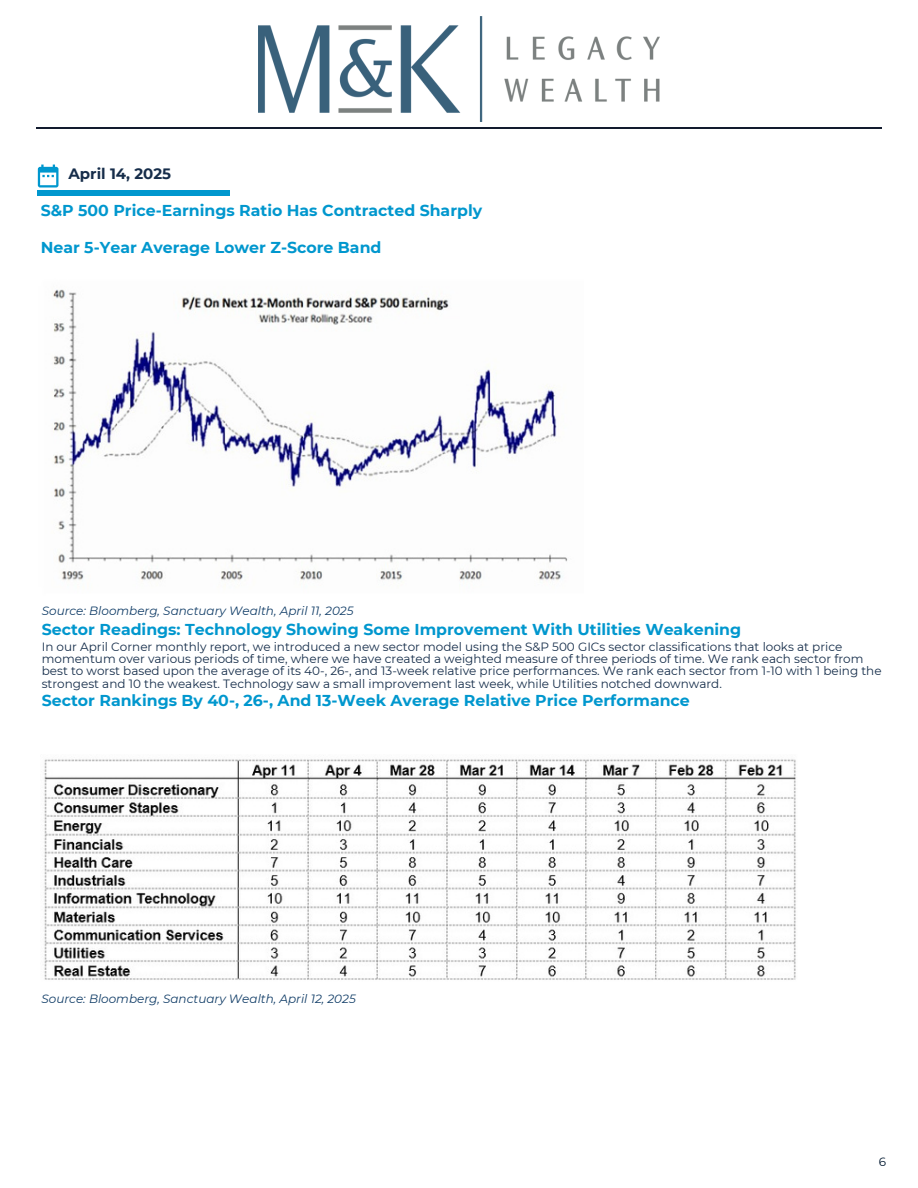
<style>
.page{position:relative;width:918px;height:1188px;background:#fff}
.page>*{position:absolute;margin:0;border:0;box-sizing:border-box;transform-origin:0 0}
.t1{font:700 15.75px "Montserrat";color:#0097ce}
.t2{font:700 15px "Montserrat";color:#162d4a}
.t3{font:12px/12.3px "Montserrat";color:#152d4a}
.t4{font:italic 12px "Montserrat";color:#123e68}
.t5{font:12px "Montserrat";color:#00182f}
</style>
<div class="page">
<svg style="left:38px;top:165px;width:21px;height:23px"></svg>
<hr style="left:38px;top:191px;width:192px;height:4px;background:#0097ce">
<hr style="left:36px;top:127px;width:846px;height:2px;background:#121b2e">
<img style="left:52px;top:289px;width:516px;height:292px">
<img style="left:44px;top:759px;width:752px;height:221px">
<img style="left:259px;top:17px;width:400px;height:105px">
<p class="t2" style="left:68px;top:164px;width:104px">April 14, 2025</p>
<p class="t1" style="left:41px;top:201px;width:443px">S&amp;P 500 Price-Earnings Ratio Has Contracted Sharply</p>
<p class="t1" style="left:41px;top:238px;width:342px">Near 5-Year Average Lower Z-Score Band</p>
<p class="t4" style="left:42px;top:603px;width:313px">Source: Bloomberg, Sanctuary Wealth, April 11, 2025</p>
<h1 class="t1" style="left:42px;top:620px;width:701px">Sector Readings: Technology Showing Some Improvement With Utilities Weakening</h1>
<h1 class="t3" style="left:42px;top:640px;width:841px">In our April Corner monthly report, we introduced a new sector model using the S&amp;P 500 GICs sector classifications that looks at price momentum over various periods of time, where we have created a weighted measure of three periods of time. We rank each sector from best to worst based upon the average of its 40-, 26-, and 13-week relative price performances. We rank each sector from 1-10 with 1 being the strongest and 10 the weakest. Technology saw a small improvement last week, while Utilities notched downward.</h1>
<p class="t1" style="left:42px;top:691px;width:650px">Sector Rankings By 40-, 26-, And 13-Week Average Relative Price Performance</p>
<p class="t4" style="left:42px;top:992px;width:316px">Source: Bloomberg, Sanctuary Wealth, April 12, 2025</p>
<p class="t5" style="left:879px;top:1155px;width:9px">6</p>
</div>
